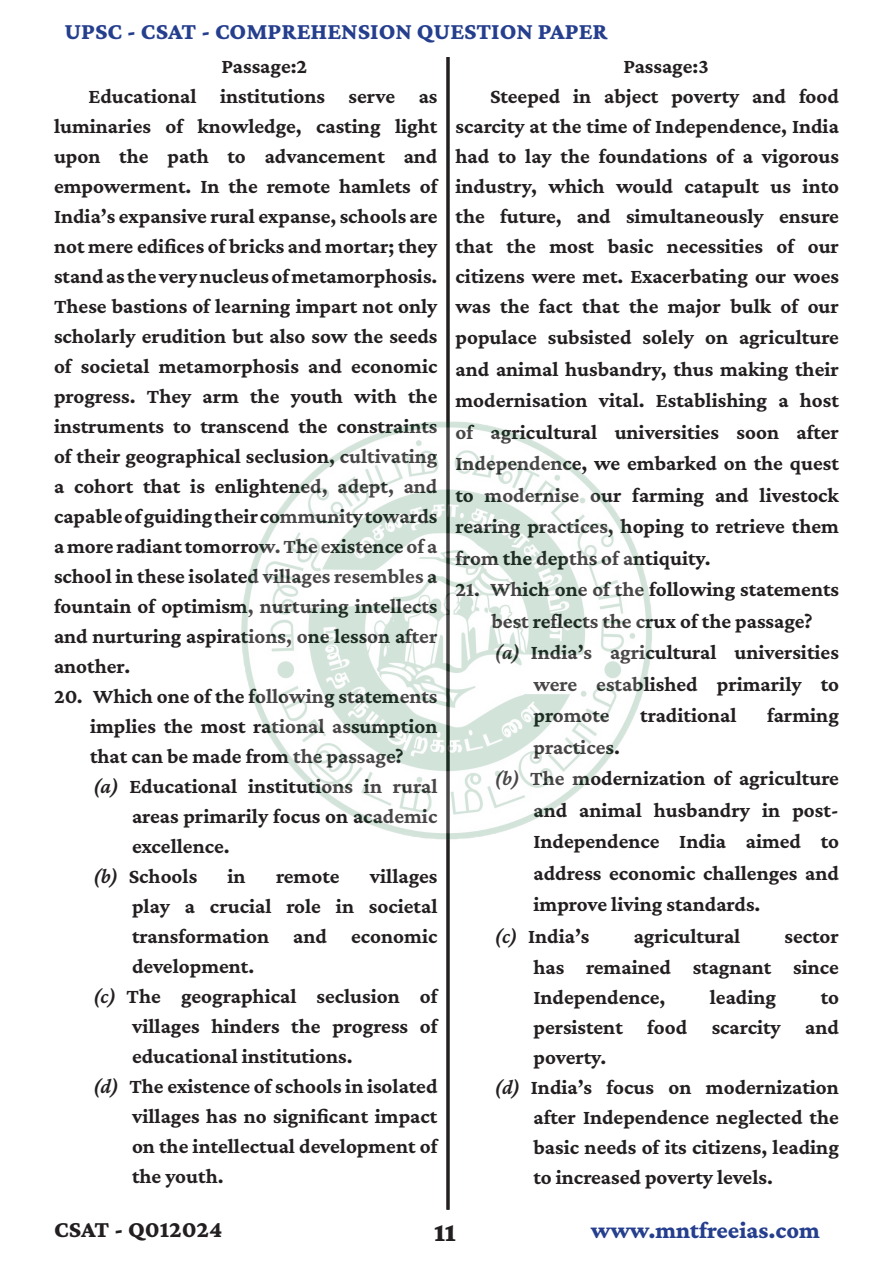
<style>
.page{position:relative;width:893px;height:1263px;background:#fff}
.page>*{position:absolute;margin:0;border:0;box-sizing:border-box;transform-origin:0 0}
.t1{font:900 27px "Crimson Pro";color:#231f20}
.t2{font:800 24px "Crimson Pro";color:#253f8e}
.t3{font:800 24px "Crimson Pro";color:#231f20}
.Bold_-_Full_Just{font:700 21px/30px "Crimson Pro";color:#231f20;text-align:justify}
.Passage{font:700 21px "Crimson Pro";color:#231f20}
.s1{font-weight:600;font-style:italic}
</style>
<div class="page">
<hr style="left:446px;top:57px;width:3px;height:1153px;background:#231f20">
<img style="left:241px;top:416px;width:411px;height:427px">
<p class="t2" style="left:64px;top:15px;width:545px">UPSC - CSAT - COMPREHENSION QUESTION PAPER</p>
<p class="Passage" style="left:222px;top:53px;width:87px">Passage:2</p>
<p class="Bold_-_Full_Just" style="left:54px;top:81px;width:385px;text-indent:34px">Educational institutions serve as luminaries of knowledge, casting light upon the path to advancement and empowerment. In the remote hamlets of India’s expansive rural expanse, schools are not mere edifices of bricks and mortar; they stand as the very nucleus of metamorphosis.<br>These bastions of learning impart not only scholarly erudition but also sow the seeds of societal metamorphosis and economic progress. They arm the youth with the instruments to transcend the constraints of their geographical seclusion, cultivating a cohort that is enlightened, adept, and capable of guiding their community towards a more radiant tomorrow. The existence of a school in these isolated villages resembles a fountain of optimism, nurturing intellects and nurturing aspirations, one lesson after another.</p>
<p class="Bold_-_Full_Just" style="left:90px;top:681px;width:349px;text-indent:-36px">20. Which one of the following statements implies the most rational assumption that can be made from the passage?</p>
<p class="Bold_-_Full_Just" style="left:132px;top:771px;width:307px;text-indent:-39px"><span class="s1">(a)</span> Educational institutions in rural areas primarily focus on academic excellence.</p>
<p class="Bold_-_Full_Just" style="left:93px;top:861px;width:106px"><span class="s1">(b)</span> Schools</p>
<p class="Bold_-_Full_Just" style="left:228px;top:861px;width:20px">in</p>
<p class="Bold_-_Full_Just" style="left:276px;top:861px;width:65px">remote</p>
<p class="Bold_-_Full_Just" style="left:132px;top:861px;width:307px;text-indent:238px">villages play a crucial role in societal transformation and economic development.</p>
<p class="Bold_-_Full_Just" style="left:132px;top:981px;width:307px;text-indent:-39px"><span class="s1">(c)</span> The geographical seclusion of villages hinders the progress of educational institutions.</p>
<p class="Bold_-_Full_Just" style="left:132px;top:1071px;width:307px;text-indent:-39px"><span class="s1">(d)</span> The existence of schools in isolated villages has no significant impact on the intellectual development of the youth.</p>
<p class="Passage" style="left:623px;top:53px;width:87px">Passage:3</p>
<p class="Bold_-_Full_Just" style="left:455px;top:80px;width:385px;line-height:30.8px;text-indent:34px">Steeped in abject poverty and food scarcity at the time of Independence, India had to lay the foundations of a vigorous industry, which would catapult us into the future, and simultaneously ensure that the most basic necessities of our citizens were met. Exacerbating our woes was the fact that the major bulk of our populace subsisted solely on agriculture and animal husbandry, thus making their modernisation vital. Establishing a host of agricultural universities soon after Independence, we embarked on the quest to modernise our farming and livestock rearing practices, hoping to retrieve them from the depths of antiquity.</p>
<p class="Bold_-_Full_Just" style="left:455px;top:573px;width:385px;line-height:31.5px;text-align:center">21. Which one of the following statements best reflects the crux of the passage?</p>
<p class="Bold_-_Full_Just" style="left:533px;top:636px;width:307px;line-height:31.5px;text-indent:-39px"><span class="s1">(a)</span> India’s agricultural universities were established primarily to promote</p>
<p class="Bold_-_Full_Just" style="left:640px;top:700px;width:98px">traditional</p>
<p class="Bold_-_Full_Just" style="left:767px;top:700px;width:73px">farming</p>
<p class="Bold_-_Full_Just" style="left:533px;top:732px;width:88px">practices.</p>
<p class="Bold_-_Full_Just" style="left:533px;top:762px;width:307px;line-height:31.5px;text-indent:-39px"><span class="s1">(b)</span> The modernization of agriculture and animal husbandry in post-Independence India aimed to address economic challenges and improve living standards.</p>
<p class="Bold_-_Full_Just" style="left:494px;top:921px;width:96px"><span class="s1">(c)</span> India’s</p>
<p class="Bold_-_Full_Just" style="left:634px;top:921px;width:108px">agricultural</p>
<p class="Bold_-_Full_Just" style="left:533px;top:920px;width:307px;line-height:30.8px;text-indent:251px">sector has remained stagnant since Independence,</p>
<p class="Bold_-_Full_Just" style="left:710px;top:982px;width:68px">leading</p>
<p class="Bold_-_Full_Just" style="left:533px;top:982px;width:307px;text-indent:287px">to persistent food scarcity and poverty.</p>
<p class="Bold_-_Full_Just" style="left:533px;top:1072px;width:307px;text-indent:-39px"><span class="s1">(d)</span> India’s focus on modernization after Independence neglected the basic needs of its citizens, leading to increased poverty levels.</p>
<p class="t3" style="left:54px;top:1213px;width:170px">CSAT - Q012024</p>
<p class="t1" style="left:434px;top:1215px;width:23px">11</p>
<p class="t2" style="left:591px;top:1215px;width:231px">www.mntfreeias.com</p>
</div>
